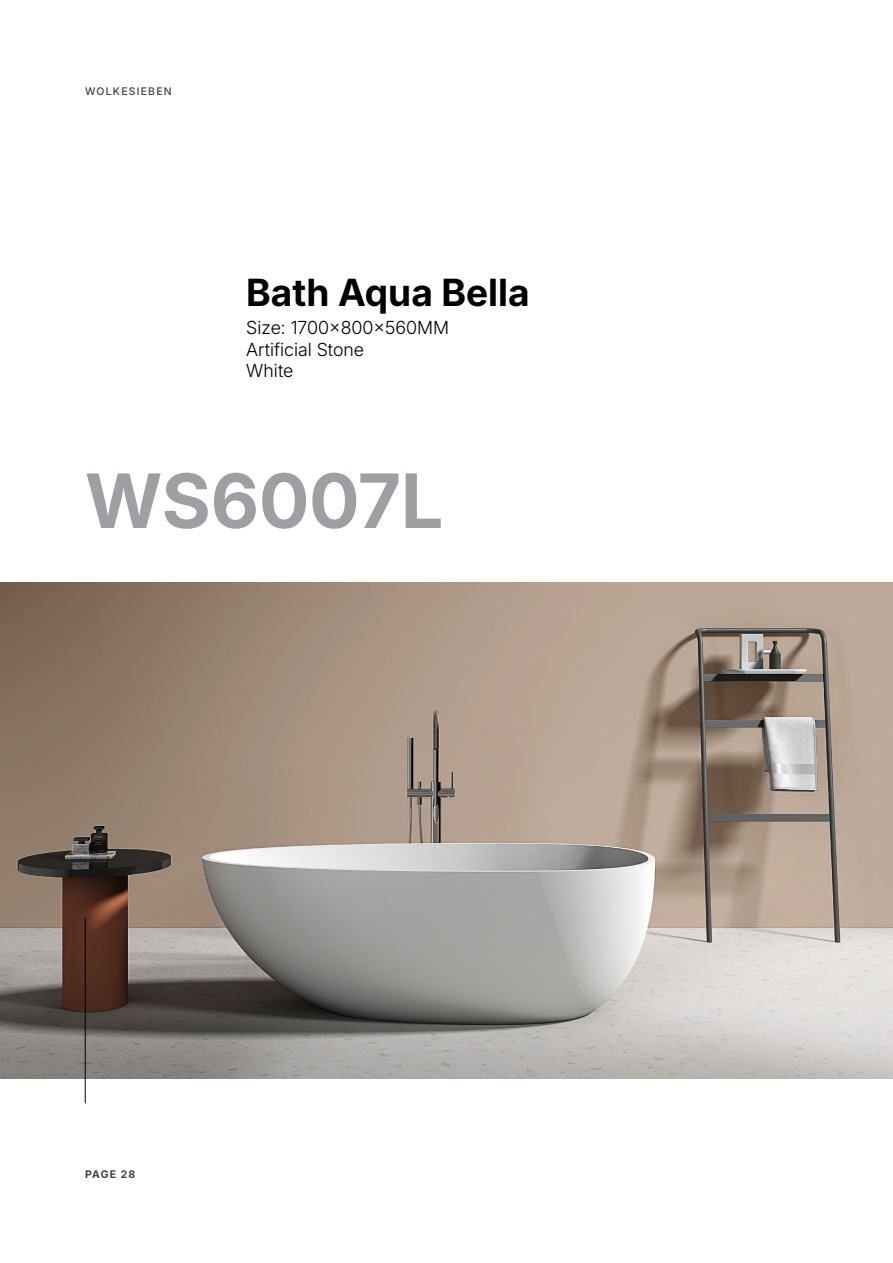
<style>
.page{position:relative;width:893px;height:1263px;background:#fff}
.page>*{position:absolute;margin:0;border:0;box-sizing:border-box;transform-origin:0 0}
.t1{font:700 75px "Inter 18 pt";color:#9d9fa2}
.t2{font:700 37.5px "Inter 18 pt";color:#000}
.t3{font:300 18px/21.6px "Inter 18 pt";color:#000}
.t4{font:500 10.5px "Inter 18 pt";letter-spacing:.115em;color:#414042}
.t5{font:700 10.5px "Inter 18 pt";letter-spacing:.085em;color:#414042}
</style>
<div class="page">
<img style="left:0;top:582px;width:893px;height:496px">
<hr style="left:85px;top:918px;width:1px;height:185px;background:#000">
<p class="t4" style="left:85px;top:84px;width:88px">WOLKESIEBEN</p>
<h2 class="t2" style="left:246px;top:265px;width:285px">Bath Aqua Bella</h2>
<p class="t3" style="left:246px;top:316px;width:204px">Size: 1700x800x560MM<br>Artificial Stone<br>White</p>
<h1 class="t1" style="left:85px;top:444px;width:360px">WS6007L</h1>
<p class="t5" style="left:85px;top:1166px;width:52px">PAGE 28</p>
</div>
